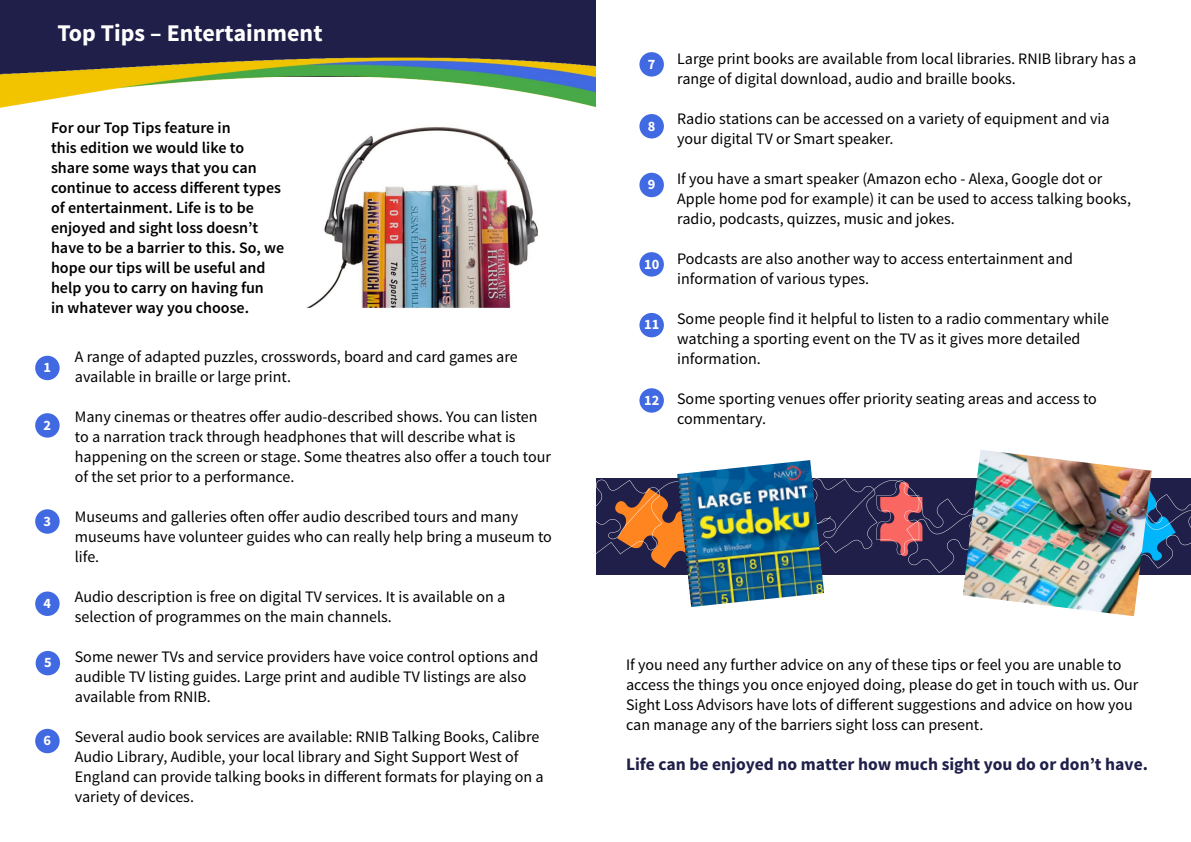
<style>
.page{position:relative;width:1191px;height:842px;background:#fff}
.page>*{position:absolute;margin:0;border:0;box-sizing:border-box;transform-origin:0 0}
.t1{font:700 24px "Source Sans Pro";color:#fff}
.t2{font:700 17.5px "Source Sans Pro";color:#1f1f49}
.t3{font:16px/20px "Source Sans Pro";color:#000}
.t4{font:600 16px/20px "Source Sans Pro";color:#000}
.t5{font:700 14.4px "Source Sans Pro";color:#fff}
</style>
<div class="page">
<div style="left:35px;top:729px;width:25px;height:24px;background:#4169e1;border-radius:50%"></div>
<div style="left:36px;top:651px;width:24px;height:24px;background:#4169e1;border-radius:50%"></div>
<div style="left:35px;top:591px;width:25px;height:25px;background:#4169e1;border-radius:50%"></div>
<div style="left:35px;top:509px;width:25px;height:25px;background:#4169e1;border-radius:50%"></div>
<div style="left:35px;top:413px;width:25px;height:25px;background:#4169e1;border-radius:50%"></div>
<div style="left:35px;top:356px;width:25px;height:24px;background:#4169e1;border-radius:50%"></div>
<div style="left:0;top:0;width:595px;height:77px;background:#1f1f49"></div>
<img style="left:0;top:57px;width:595px;height:51px">
<div style="left:639px;top:114px;width:25px;height:24px;background:#4169e1;border-radius:50%"></div>
<div style="left:639px;top:52px;width:25px;height:25px;background:#4169e1;border-radius:50%"></div>
<img style="left:307px;top:127px;width:231px;height:181px">
<div style="left:639px;top:388px;width:25px;height:25px;background:#4169e1;border-radius:50%"></div>
<div style="left:639px;top:313px;width:25px;height:24px;background:#4169e1;border-radius:50%"></div>
<div style="left:639px;top:252px;width:25px;height:25px;background:#4169e1;border-radius:50%"></div>
<div style="left:639px;top:173px;width:25px;height:24px;background:#4169e1;border-radius:50%"></div>
<svg style="left:596px;top:474px;width:595px;height:100px;background:#524056"></svg>
<img style="left:962px;top:450px;width:189px;height:166px">
<img style="left:677px;top:460px;width:147px;height:147px">
<h1 class="t1" style="left:57px;top:17px;width:267px">Top Tips – Entertainment</h1>
<p class="t4" style="left:51px;top:118px;width:235px">For our Top Tips feature in<br>this edition we would like to share some ways that you can continue to access different types of entertainment. Life is to be enjoyed and sight loss doesn’t have to be a barrier to this. So, we hope our tips will be useful and help you to carry on having fun<br>in whatever way you choose.</p>
<p class="t3" style="left:75px;top:347px;width:444px">A range of adapted puzzles, crosswords, board and card games are available in braille or large print.</p>
<p class="t3" style="left:75px;top:407px;width:477px">Many cinemas or theatres offer audio-described shows. You can listen to a narration track through headphones that will describe what is happening on the screen or stage. Some theatres also offer a touch tour of the set prior to a performance.</p>
<p class="t3" style="left:75px;top:507px;width:478px">Museums and galleries often offer audio described tours and many museums have volunteer guides who can really help bring a museum to life.</p>
<p class="t3" style="left:75px;top:587px;width:432px">Audio description is free on digital TV services. It is available on a selection of programmes on the main channels.</p>
<p class="t3" style="left:75px;top:647px;width:465px">Some newer TVs and service providers have voice control options and audible TV listing guides. Large print and audible TV listings are also available from RNIB.</p>
<p class="t3" style="left:75px;top:727px;width:470px">Several audio book services are available: RNIB Talking Books, Calibre Audio Library, Audible, your local library and Sight Support West of England can provide talking books in different formats for playing on a variety of devices.</p>
<p class="t5" style="left:44px;top:358px;width:9px">1</p>
<p class="t5" style="left:44px;top:416px;width:9px">2</p>
<p class="t5" style="left:44px;top:512px;width:9px">3</p>
<p class="t5" style="left:44px;top:594px;width:9px">4</p>
<p class="t5" style="left:44px;top:653px;width:9px">5</p>
<p class="t5" style="left:44px;top:731px;width:9px">6</p>
<p class="t5" style="left:648px;top:55px;width:9px">7</p>
<p class="t5" style="left:648px;top:117px;width:9px">8</p>
<p class="t5" style="left:648px;top:175px;width:9px">9</p>
<p class="t5" style="left:644px;top:255px;width:17px">10</p>
<p class="t5" style="left:644px;top:315px;width:17px">11</p>
<p class="t5" style="left:644px;top:391px;width:17px">12</p>
<p class="t3" style="left:677px;top:49px;width:460px">Large print books are available from local libraries. RNIB library has a range of digital download, audio and braille books.</p>
<p class="t3" style="left:677px;top:109px;width:434px">Radio stations can be accessed on a variety of equipment and via your digital TV or Smart speaker.</p>
<p class="t3" style="left:677px;top:169px;width:455px">If you have a smart speaker (Amazon echo - Alexa, Google dot or<br>Apple home pod for example) it can be used to access talking books, radio, podcasts, quizzes, music and jokes.</p>
<p class="t3" style="left:677px;top:249px;width:397px">Podcasts are also another way to access entertainment and information of various types.</p>
<p class="t3" style="left:677px;top:309px;width:433px">Some people find it helpful to listen to a radio commentary while watching a sporting event on the TV as it gives more detailed information.</p>
<p class="t3" style="left:677px;top:389px;width:421px">Some sporting venues offer priority seating areas and access to commentary.</p>
<p class="t3" style="left:626px;top:655px;width:514px">If you need any further advice on any of these tips or feel you are unable to access the things you once enjoyed doing, please do get in touch with us. Our Sight Loss Advisors have lots of different suggestions and advice on how you can manage any of the barriers sight loss can present.</p>
<p class="t2" style="left:626px;top:753px;width:523px">Life can be enjoyed no matter how much sight you do or don’t have.</p>
</div>
